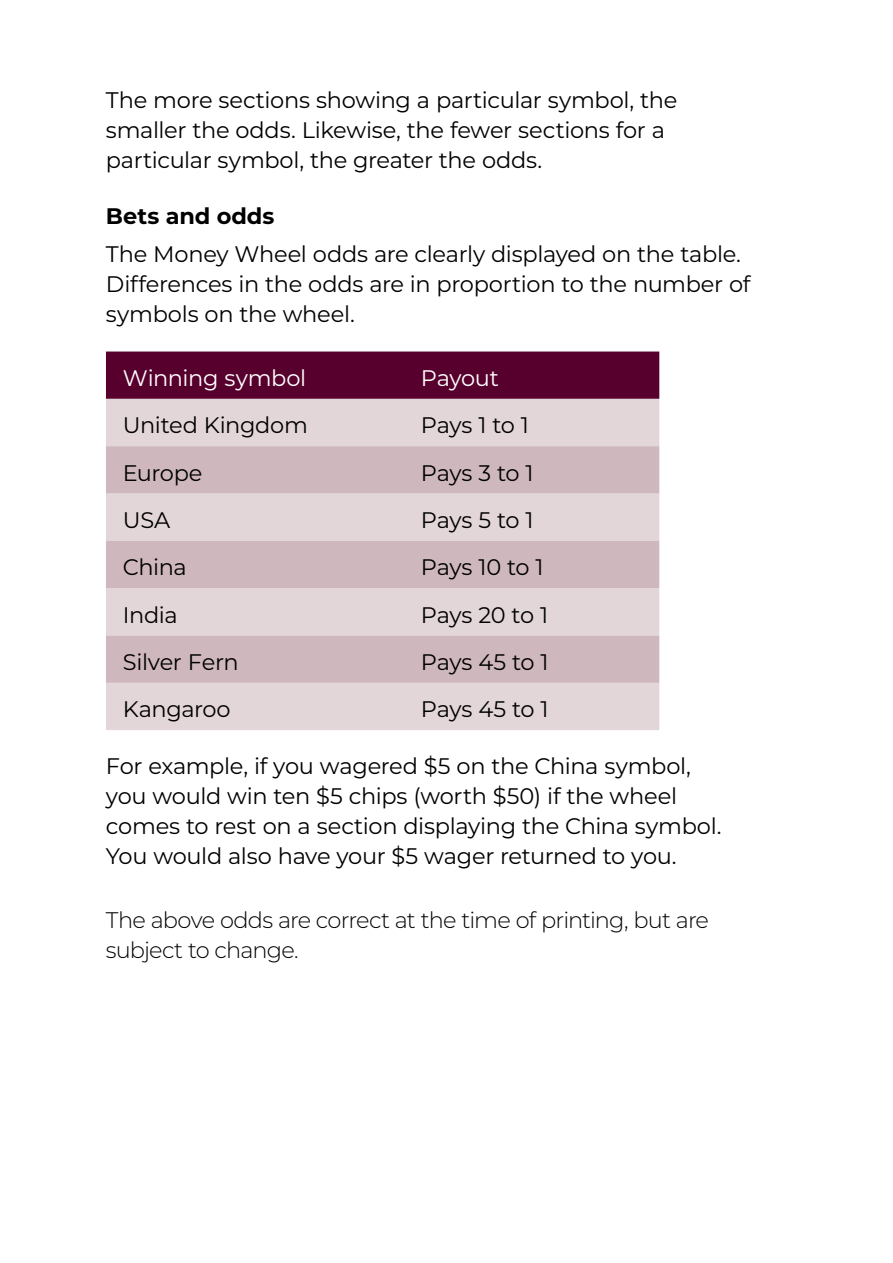
<style>
.page{position:relative;width:893px;height:1263px;background:#fff}
.page>*{position:absolute;margin:0;border:0;box-sizing:border-box;transform-origin:0 0}
.t1{font:22.5px/30px "Montserrat";letter-spacing:-.015em;color:#000}
.t2{font:300 22.5px/30px "Montserrat";letter-spacing:-.04em;color:#000}
.t3{font:22.5px "Montserrat";letter-spacing:-.015em;color:#fff}
.t4{font:700 22.5px "Montserrat";color:#000}
</style>
<div class="page">
<div style="left:106px;top:351px;width:553px;height:48px;background:#58002d"></div>
<div style="left:106px;top:399px;width:553px;height:331px;background:#e3d6d9"></div>
<svg style="left:106px;top:446px;width:553px;height:237px;background:#d7c4c8"></svg>
<p class="t1" style="left:106px;top:85px;width:573px">The more sections showing a particular symbol, the smaller the odds. Likewise, the fewer sections for a particular symbol, the greater the odds.</p>
<p class="t4" style="left:106px;top:200px;width:170px">Bets and odds</p>
<p class="t1" style="left:106px;top:239px;width:646px">The Money Wheel odds are clearly displayed on the table.<br>Differences in the odds are in proportion to the number of symbols on the wheel.</p>
<p class="t3" style="left:123px;top:363px;width:185px">Winning symbol</p>
<p class="t3" style="left:421px;top:363px;width:79px">Payout</p>
<p class="t1" style="left:123px;top:410px;width:187px">United Kingdom</p>
<p class="t1" style="left:421px;top:410px;width:110px">Pays 1 to 1</p>
<p class="t1" style="left:123px;top:457px;width:81px">Europe</p>
<p class="t1" style="left:421px;top:457px;width:114px">Pays 3 to 1</p>
<p class="t1" style="left:123px;top:504px;width:49px">USA</p>
<p class="t1" style="left:421px;top:504px;width:114px">Pays 5 to 1</p>
<p class="t1" style="left:123px;top:552px;width:65px">China</p>
<p class="t1" style="left:421px;top:552px;width:124px">Pays 10 to 1</p>
<p class="t1" style="left:123px;top:599px;width:56px">India</p>
<p class="t1" style="left:421px;top:599px;width:129px">Pays 20 to 1</p>
<p class="t1" style="left:123px;top:646px;width:117px">Silver Fern</p>
<p class="t1" style="left:421px;top:646px;width:129px">Pays 45 to 1</p>
<p class="t1" style="left:123px;top:693px;width:109px">Kangaroo</p>
<p class="t1" style="left:421px;top:693px;width:129px">Pays 45 to 1</p>
<p class="t1" style="left:106px;top:750px;width:617px">For example, if you wagered $5 on the China symbol, you would win ten $5 chips (worth $50) if the wheel comes to rest on a section displaying the China symbol.<br>You would also have your $5 wager returned to you.</p>
<p class="t2" style="left:106px;top:904px;width:604px">The above odds are correct at the time of printing, but are subject to change.</p>
</div>
